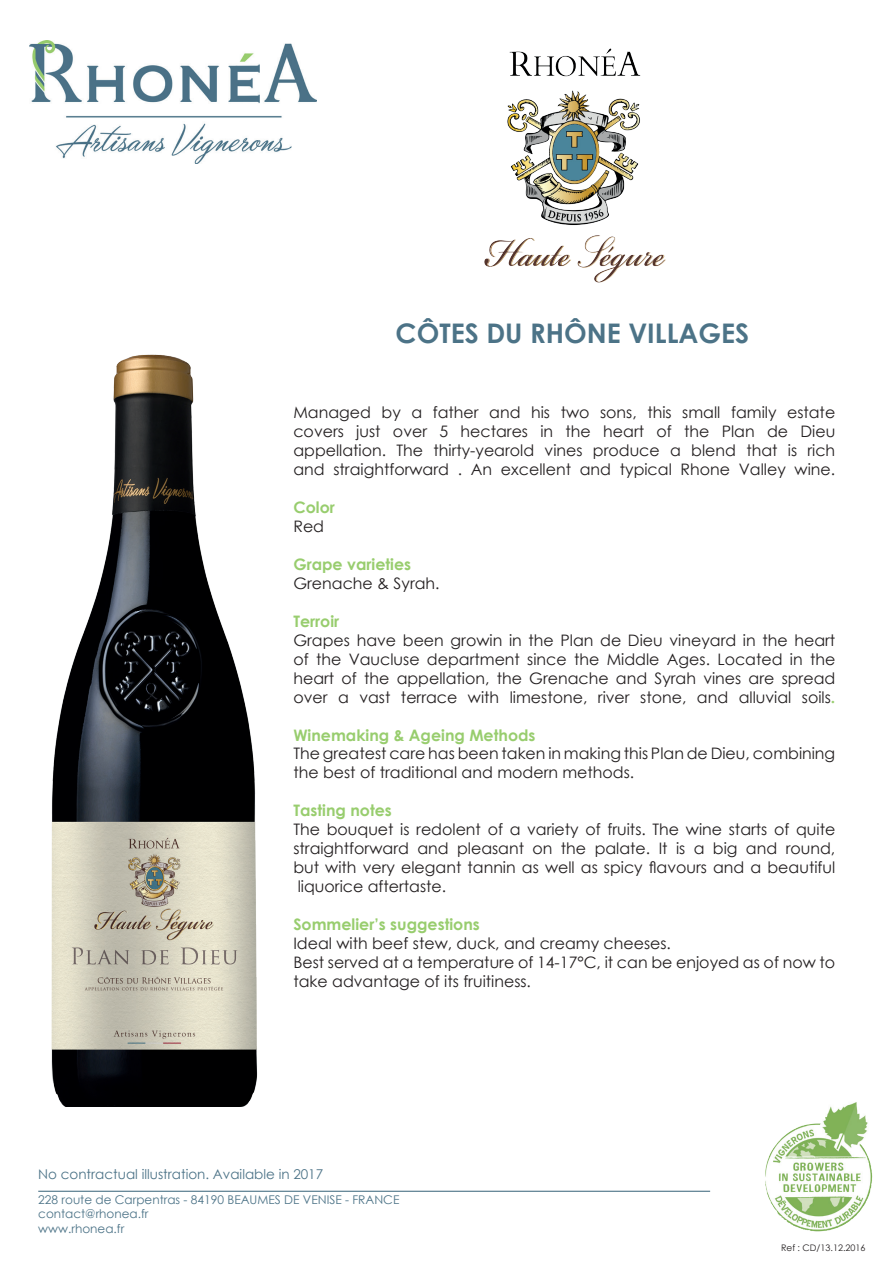
<style>
.page{position:relative;width:893px;height:1263px;background:#fff}
.page>*{position:absolute;margin:0;border:0;box-sizing:border-box;transform-origin:0 0}
.t1{font:700 27px "Century Gothic";color:#4c7387}
.t2{font:15.9px/19px "Century Gothic";color:#231f20;text-align:justify}
.t3{font:700 15.9px "Century Gothic";color:#98cd6e}
.t4{font:13.5px "Century Gothic";color:#4c7387}
.t5{font:12px/14.4px "Century Gothic";color:#4c7387}
.t6{font:9px "Century Gothic";color:#231f20}
.s1{font-weight:700;color:#98cd6e}
</style>
<div class="page">
<hr style="left:38px;top:1191px;width:672px;height:1px;background:#4c7387">
<img style="left:30px;top:40px;width:287px;height:123px">
<img style="left:765px;top:1102px;width:108px;height:130px">
<img style="left:484px;top:48px;width:182px;height:235px">
<img style="left:51px;top:354px;width:207px;height:752px">
<h1 class="t1" style="left:396px;top:313px;width:355px">CÔTES DU RHÔNE VILLAGES</h1>
<p class="t2" style="left:293px;top:402px;width:543px">Managed by a father and his two sons, this small family estate covers just over 5 hectares in the heart of the Plan de Dieu appellation. The thirty-yearold vines produce a blend that is rich and straightforward . An excellent and typical Rhone Valley wine.</p>
<p class="t3" style="left:293px;top:495px;width:43px">Color</p>
<p class="t2" style="left:293px;top:516px;width:32px">Red</p>
<p class="t3" style="left:293px;top:552px;width:119px">Grape varieties</p>
<p class="t2" style="left:293px;top:573px;width:148px">Grenache &amp; Syrah.</p>
<p class="t3" style="left:293px;top:609px;width:47px">Terroir</p>
<p class="t2" style="left:293px;top:630px;width:543px">Grapes have been growin in the Plan de Dieu vineyard in the heart of the Vaucluse department since the Middle Ages. Located in the heart of the appellation, the Grenache and Syrah vines are spread over a vast terrace with limestone, river stone, and alluvial soils<span class="s1">.</span></p>
<p class="t3" style="left:293px;top:723px;width:244px">Winemaking &amp; Ageing Methods</p>
<p class="t2" style="left:293px;top:744px;width:543px">The greatest care has been taken in making this Plan de Dieu, combining the best of traditional and modern methods.</p>
<p class="t3" style="left:293px;top:799px;width:100px">Tasting notes</p>
<p class="t2" style="left:293px;top:820px;width:543px">The bouquet is redolent of a variety of fruits. The wine starts of quite straightforward and pleasant on the palate. It is a big and round, but with very elegant tannin as well as spicy flavours and a beautiful liquorice aftertaste.</p>
<p class="t3" style="left:293px;top:912px;width:188px">Sommelier’s suggestions</p>
<p class="t2" style="left:293px;top:934px;width:543px;text-align:left">Ideal with beef stew, duck, and creamy cheeses.<br>Best served at a temperature of 14-17°C, it can be enjoyed as of now to take advantage of its fruitiness.</p>
<p class="t4" style="left:38px;top:1165px;width:286px">No contractual illustration. Available in 2017</p>
<p class="t5" style="left:38px;top:1192px;width:363px">228 route de Carpentras - 84190 BEAUMES DE VENISE - FRANCE contact@rhonea.fr<br>www.rhonea.fr</p>
<p class="t6" style="left:781px;top:1241px;width:86px">Ref : CD/13.12.2016</p>
</div>
